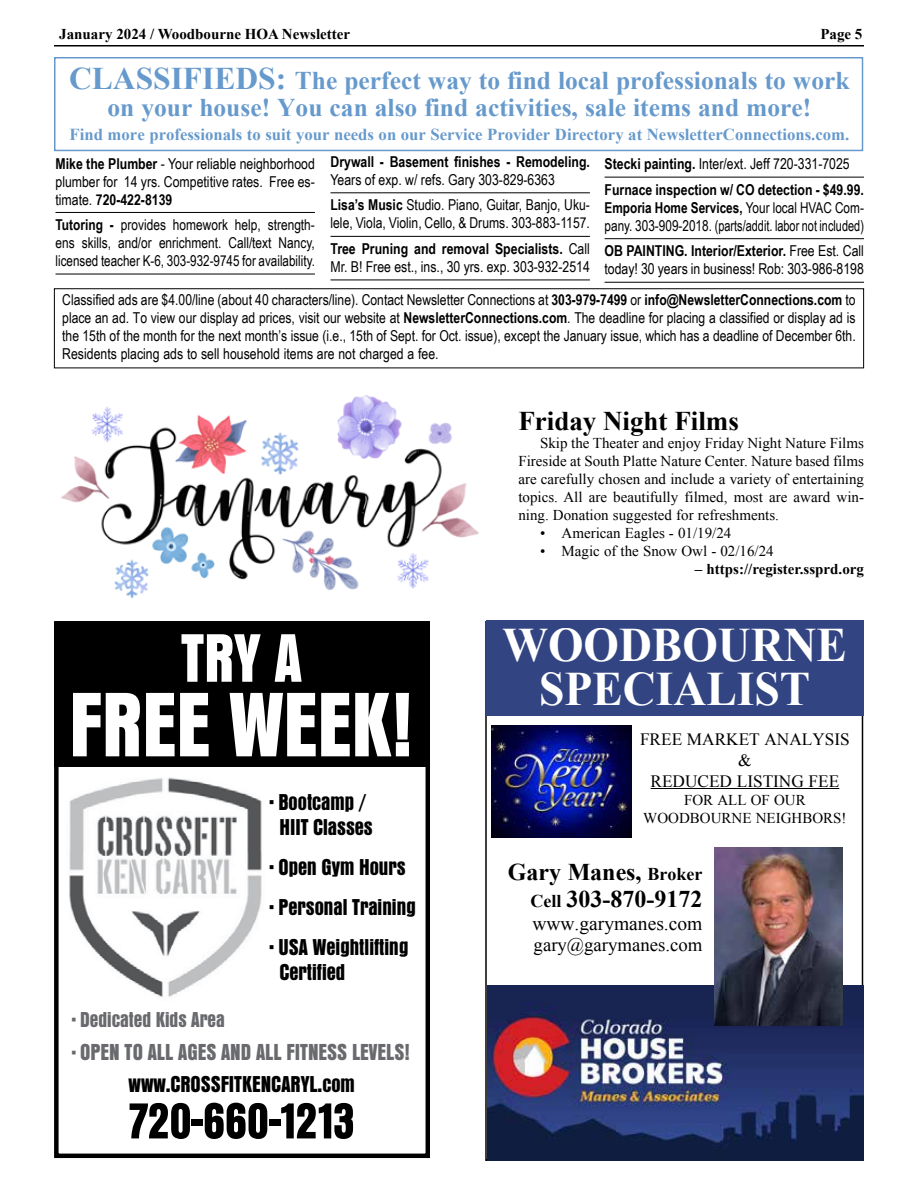
<style>
.page{position:relative;width:918px;height:1188px;background:#fff}
.page>*{position:absolute;margin:0;border:0;box-sizing:border-box;transform-origin:0 0}
.t1{font:95.1px "Anzeigen Grotesk EF";color:#fff}
.t2{font:71.25px "Anzeigen Grotesk EF";color:#fff}
.t3{font:54px "Anzeigen Grotesk EF";color:#000}
.t4{font:700 48px/43.5px "Times New Roman";color:#fff;text-align:center;scale:.95 1}
.t5{font:700 27px "Times New Roman";color:#000}
.t6{font:700 25.5px/27px "Times New Roman";color:#69c;text-align:center}
.t7{font:24px "Anzeigen Grotesk EF";color:#696a6d}
.t8{font:700 24px/27px "Times New Roman";color:#000;text-align:right}
.t9{font:23.85px/25px "Anzeigen Grotesk EF";color:#000;text-align:center}
.t10{font:22.5px "Anzeigen Grotesk EF";color:#696a6d}
.t11{font:19.5px "Times New Roman";color:#000}
.t12{font:18.75px "Times New Roman";color:#000}
.t13{font:17.25px/20.7px "Times New Roman";color:#000;text-align:center}
.t14{font:700 16.65px "Times New Roman";color:#69c}
.t15{font:15px/18px "Arial Narrow";color:#000}
.t16{font:15px/18px "Times New Roman";color:#000;text-align:justify}
.t17{font:700 15px/25.5px "Arial Narrow";color:#000}
.t18{font:15px/18px "Arial Narrow";color:#000;scale:.96 1}
.t19{font:700 15px "Times New Roman";color:#000}
.s1{font-size:31.5px}
.s2{font-weight:700}
.s3{font-weight:400}
.s4{font-size:22.5px}
.s5{font-size:18px}
</style>
<div class="page">
<hr style="left:54px;top:45px;width:810px;height:1px;background:#000">
<hr style="left:330px;top:192px;width:260px;height:1px;background:#000">
<hr style="left:330px;top:236px;width:260px;height:1px;background:#000">
<hr style="left:330px;top:280px;width:260px;height:1px;background:#000">
<hr style="left:56px;top:212px;width:259px;height:1px;background:#000">
<hr style="left:56px;top:274px;width:259px;height:1px;background:#000">
<hr style="left:605px;top:177px;width:259px;height:1px;background:#000">
<hr style="left:605px;top:238px;width:259px;height:1px;background:#000">
<hr style="left:605px;top:282px;width:259px;height:1px;background:#000">
<div style="left:54px;top:288px;width:810px;height:80px;border:1px solid #000"></div>
<div style="left:54px;top:57px;width:809px;height:94px;border:2px solid #69c"></div>
<div style="left:55px;top:622px;width:375px;height:145px;background:#000"></div>
<div style="left:55px;top:621px;width:375px;height:537px;border:4px solid #000"></div>
<img style="left:69px;top:777px;width:193px;height:220px">
<img style="left:61px;top:395px;width:418px;height:204px">
<hr style="left:651px;top:788px;width:188px;height:1px;background:#000">
<div style="left:486px;top:620px;width:378px;height:95px;background:#324582"></div>
<img style="left:488px;top:986px;width:376px;height:175px">
<img style="left:714px;top:848px;width:129px;height:177px">
<img style="left:491px;top:725px;width:140px;height:113px">
<p class="t19" style="left:59px;top:23px;width:292px">January 2024 / Woodbourne HOA Newsletter</p>
<p class="t19" style="left:820px;top:23px;width:44px">Page 5</p>
<h3 class="t6" style="left:69px;top:66px;width:782px"><span class="s1">CLASSIFIEDS:</span> The perfect way to find local professionals to work on your house! You can also find activities, sale items and more!</h3>
<p class="t14" style="left:70px;top:123px;width:781px">Find more professionals to suit your needs on our Service Provider Directory at NewsletterConnections.com.</p>
<p class="t17" style="left:330px;top:148px;width:261px">Drywall - Basement finishes - Remodeling.</p>
<p class="t15" style="left:330px;top:166px;width:261px;line-height:25.5px">Years of exp. w/ refs. Gary 303-829-6363<br><span class="s2">Lisa’s Music</span> Studio. Piano, Guitar, Banjo, Uku-</p>
<p class="t15" style="left:330px;top:210px;width:261px;line-height:25.5px">lele, Viola, Violin, Cello, &amp; Drums. 303-883-1157.<br><span class="s2">Tree Pruning and removal Specialists.</span> Call</p>
<p class="t15" style="left:330px;top:257px;width:261px">Mr. B! Free est., ins., 30 yrs. exp. 303-932-2514</p>
<p class="t17" style="left:605px;top:150px;width:261px">Stecki painting. <span class="s3">Inter/ext. Jeff 720-331-7025<br></span>Furnace inspection w/ CO detection - $49.99.</p>
<p class="t18" style="left:605px;top:198px;width:272px"><span class="s2">Emporia Home Services,</span> Your local HVAC Com&shy;pany. 303-909-2018. (parts/addit. labor not included)</p>
<p class="t15" style="left:605px;top:241px;width:261px"><span class="s2">OB PAINTING. Interior/Exterior.</span> Free Est. Call today! 30 years in business! Rob: 303-986-8198</p>
<p class="t15" style="left:62px;top:290px;width:795px;text-align:justify">Classified ads are $4.00/line (about 40 characters/line). Contact Newsletter Connections at <span class="s2">303-979-7499</span> or <span class="s2">info@NewsletterConnections.com</span> to place an ad. To view our display ad prices, visit our website at <span class="s2">NewsletterConnections.com</span>. The deadline for placing a classified or display ad is the 15th of the month for the next month’s issue (i.e., 15th of Sept. for Oct. issue), except the January issue, which has a deadline of December 6th.<br>Residents placing ads to sell household items are not charged a fee.</p>
<p class="t15" style="left:56px;top:154px;width:261px;text-align:justify"><span class="s2">Mike the Plumber</span> - Your reliable neighborhood plumber for 14 yrs. Competitive rates. Free es&shy;timate. <span class="s2">720-422-8139</span></p>
<p class="t15" style="left:56px;top:215px;width:261px;text-align:justify"><span class="s2">Tutoring -</span> provides homework help, strength&shy;ens skills, and/or enrichment. Call/text Nancy, licensed teacher K-6, 303-932-9745 for availability.</p>
<h2 class="t2" style="left:181px;top:621px;width:122px">TRY A</h2>
<h1 class="t1" style="left:69px;top:675px;width:346px">FREE WEEK!</h1>
<h3 class="t9" style="left:270px;top:790px;width:104px">• Bootcamp /<br>HIIT Classes</h3>
<h3 class="t9" style="left:270px;top:855px;width:137px">• Open Gym Hours</h3>
<h3 class="t9" style="left:270px;top:895px;width:148px">• Personal Training</h3>
<h3 class="t9" style="left:279px;top:935px;width:131px;text-align:left;text-indent:-10px">• USA Weightlifting<br>Certified</h3>
<h3 class="t10" style="left:72px;top:1008px;width:154px">• Dedicated Kids Area</h3>
<h3 class="t7" style="left:72px;top:1039px;width:340px"><span class="s4">•</span> OPEN TO ALL AGES AND ALL FITNESS LEVELS!</h3>
<h3 class="t9" style="left:129px;top:1071px;width:228px">www.CROSSFITKENCARYL.com</h3>
<h3 class="t3" style="left:129px;top:1092px;width:228px">720-660-1213</h3>
<h3 class="t5" style="left:518px;top:402px;width:222px">Friday Night Films</h3>
<p class="t16" style="left:518px;top:433px;width:347px;text-indent:22px">Skip the Theater and enjoy Friday Night Nature Films Fireside at South Platte Nature Center. Nature based films are carefully chosen and include a variety of entertaining topics. All are beautifully filmed, most are award win&shy;ning. Donation suggested for refreshments.</p>
<p class="t16" style="left:540px;top:523px;width:193px">• American Eagles - 01/19/24</p>
<p class="t16" style="left:540px;top:541px;width:235px">• Magic of the Snow Owl - 02/16/24</p>
<p class="t19" style="left:695px;top:558px;width:171px">– https://register.ssprd.org</p>
<h3 class="t4" style="left:503px;top:622px;width:364px">WOODBOURNE<br>SPECIALIST</h3>
<p class="t13" style="left:640px;top:729px;width:211px">FREE MARKET ANALYSIS &amp;<br>REDUCED LISTING FEE</p>
<p class="t16" style="left:643px;top:790px;width:205px;text-align:center">FOR ALL OF OUR<br>WOODBOURNE NEIGHBORS!</p>
<h3 class="t8" style="left:508px;top:858px;width:196px">Gary Manes, <span class="s5">Broker<br>Cell</span> 303-870-9172</h3>
<h3 class="t11" style="left:532px;top:910px;width:172px">www.garymanes.com</h3>
<p class="t12" style="left:534px;top:932px;width:170px">gary@garymanes.com</p>
</div>
